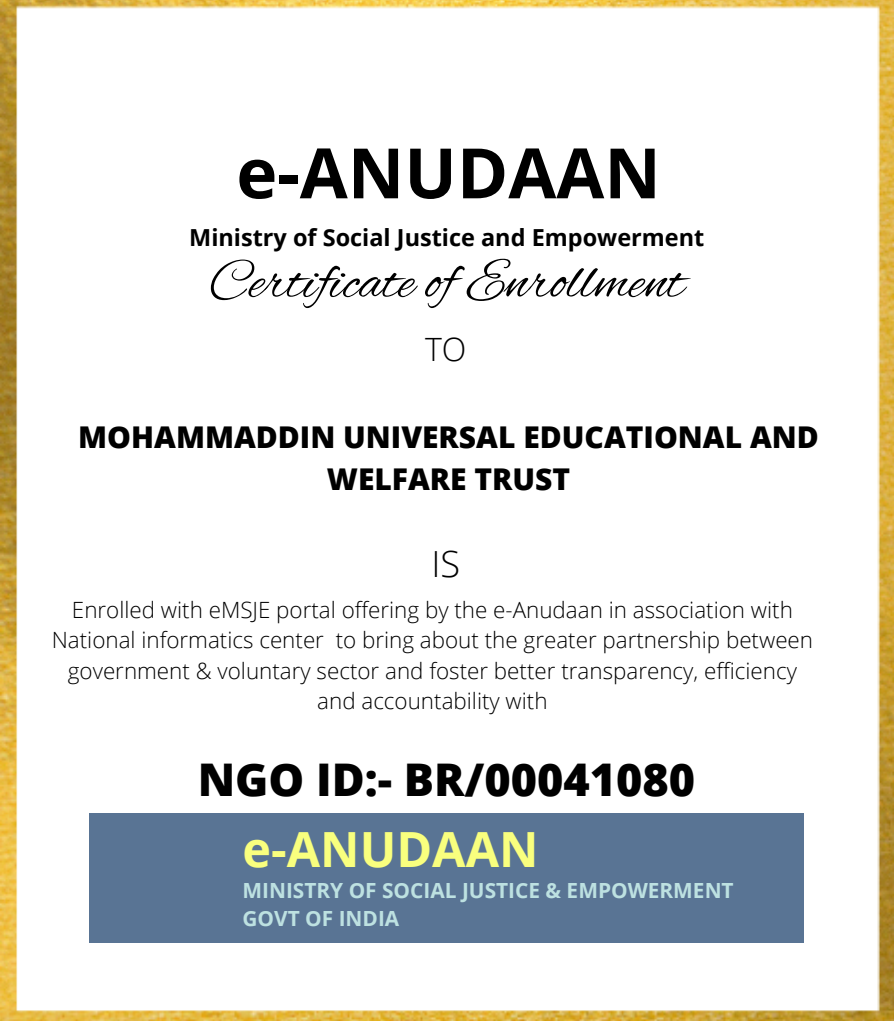
<style>
.page{position:relative;width:894px;height:1021px;background:#fff}
.page>*{position:absolute;margin:0;border:0;box-sizing:border-box;transform-origin:0 0}
.t1{font:700 69.45px "Open Sans";color:#000}
.t2{font:56.7px "Alex Brush";color:#000}
.t3{font:700 48.45px "Open Sans";color:#f9ff7e}
.t4{font:800 45px "Open Sans";color:#000}
.t5{font:300 36px "Open Sans";color:#000}
.t6{font:300 32.1px "Open Sans";color:#000}
.t7{font:800 30px/41.7px "Open Sans";color:#000;text-align:center}
.t8{font:700 23.4px "Open Sans";color:#000}
.t9{font:300 22.35px/30.3px "Open Sans";color:#000;text-align:center}
.t10{font:700 20.85px "Open Sans";color:#bde1e1}
</style>
<div class="page">
<img style="left:0;top:0;width:893px;height:962px">
<div style="left:89px;top:813px;width:714px;height:129px;background:#597494"></div>
<img style="left:0;top:962px;width:893px;height:58px">
<h3 class="t1" style="left:236px;top:124px;width:426px">e-ANUDAAN</h3>
<h1 class="t8" style="left:189px;top:221px;width:516px">Ministry of Social Justice and Empowerment</h1>
<p class="t2" style="left:209px;top:249px;width:477px">Certificate of Enrollment</p>
<h2 class="t6" style="left:425px;top:327px;width:43px">TO</h2>
<p class="t7" style="left:78px;top:415px;width:741px">MOHAMMADDIN UNIVERSAL EDUCATIONAL AND<br>WELFARE TRUST</p>
<p class="t5" style="left:431px;top:538px;width:30px">IS</p>
<h6 class="t9" style="left:52px;top:594px;width:762px">Enrolled with eMSJE portal offering by the e-Anudaan in association with National informatics center to bring about the greater partnership between government &amp; voluntary sector and foster better transparency, efficiency and accountability with</h6>
<h5 class="t4" style="left:198px;top:747px;width:498px">NGO ID:- BR/00041080</h5>
<p class="t3" style="left:242px;top:815px;width:297px">e-ANUDAAN</p>
<h4 class="t10" style="left:242px;top:875px;width:492px">MINISTRY OF SOCIAL JUSTICE &amp; EMPOWERMENT</h4>
<p class="t10" style="left:242px;top:903px;width:158px">GOVT OF INDIA</p>
</div>
